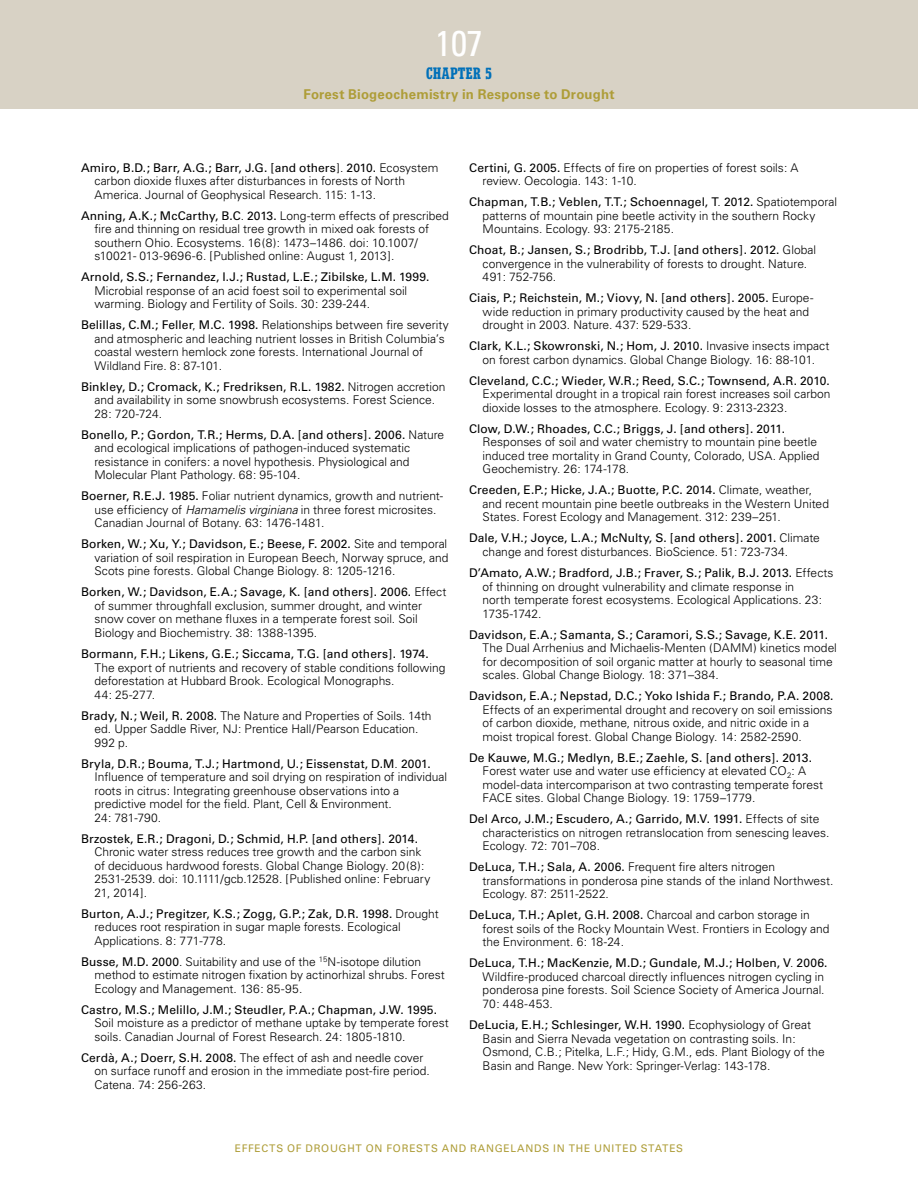
<style>
.page{position:relative;width:918px;height:1188px;background:#fff}
.page>*{position:absolute;margin:0;border:0;box-sizing:border-box;transform-origin:0 0}
.t1{font:condensed 36px "Univers";color:#fff}
.t2{font:16.5px "Cutright WF";color:#0070b9}
.t3{font:700 13.5px "Univers";letter-spacing:.015em;color:#ae9d38}
.litcites{font:300 12px/13.5px "Univers";color:#000}
.t4{font:10.5px "Univers";letter-spacing:.075em;color:#ae9d38}
.s1{font-weight:400}
.s2{font-style:italic}
</style>
<div class="page">
<div style="left:0;top:0;width:918px;height:109px;background:#d8d2c5"></div>
<h1 class="t1" style="left:435px;top:20px;width:49px">107</h1>
<h2 class="t2" style="left:426px;top:65px;width:67px">CHAPTER 5</h2>
<p class="t3" style="left:303px;top:86px;width:313px">Forest Biogeochemistry in Response to Drought</p>
<p class="litcites" style="left:94px;top:161px;width:345px;text-indent:-14px"><span class="s1">Amiro, B.D.; Barr, A.G.; Barr, J.G. [and others</span>]. <span class="s1">2010.</span> Ecosystem carbon dioxide fluxes after disturbances in forests of North<br>America. Journal of Geophysical Research. 115: 1-13.</p>
<p class="litcites" style="left:94px;top:209px;width:356px;text-indent:-14px"><span class="s1">Anning, A.K.; McCarthy, B.C</span>. <span class="s1">2013.</span> Long-term effects of prescribed fire and thinning on residual tree growth in mixed oak forests of southern Ohio. Ecosystems. 16(8): 1473–1486. doi: 10.1007/ s10021- 013-9696-6. [Published online: August 1, 2013].</p>
<p class="litcites" style="left:94px;top:270px;width:336px;text-indent:-14px"><span class="s1">Arnold, S.S.; Fernandez, I.J.; Rustad, L.E.; Zibilske, L.M. 1999.<br></span>Microbial response of an acid foest soil to experimental soil warming. Biology and Fertility of Soils. 30: 239-244.</p>
<p class="litcites" style="left:94px;top:318px;width:356px;text-indent:-14px"><span class="s1">Belillas, C.M.; Feller</span>, <span class="s1">M.C. 1998.</span> Relationships between fire severity and atmospheric and leaching nutrient losses in British Columbia’s coastal western hemlock zone forests. International Journal of Wildland Fire. 8: 87-101.</p>
<p class="litcites" style="left:94px;top:380px;width:352px;text-indent:-14px"><span class="s1">Binkley, D.; Cromack, K.; Fredriksen, R.L. 1982.</span> Nitrogen accretion and availability in some snowbrush ecosystems. Forest Science.<br>28: 720-724.</p>
<p class="litcites" style="left:94px;top:428px;width:351px;text-indent:-14px"><span class="s1">Bonello, P.; Gordon, T.R.; Herms, D.A. [and others]. 2006.</span> Nature and ecological implications of pathogen-induced systematic resistance in conifers: a novel hypothesis. Physiological and Molecular Plant Pathology. 68: 95-104.</p>
<p class="litcites" style="left:94px;top:489px;width:350px;text-indent:-14px"><span class="s1">Boerner, R.E.J. 1985.</span> Foliar nutrient dynamics, growth and nutrient&shy;use efficiency of <span class="s2">Hamamelis virginiana</span> in three forest microsites.<br>Canadian Journal of Botany. 63: 1476-1481.</p>
<p class="litcites" style="left:94px;top:537px;width:356px;text-align:justify;text-indent:-14px"><span class="s1">Borken, W.; Xu, Y.; Davidson, E.; Beese, F. 2002.</span> Site and temporal variation of soil respiration in European Beech, Norway spruce, and Scots pine forests. Global Change Biology. 8: 1205-1216.</p>
<p class="litcites" style="left:94px;top:586px;width:353px;text-indent:-14px"><span class="s1">Borken, W.; Davidson, E.A.; Savage, K. [and others]. 2006.</span> Effect of summer throughfall exclusion, summer drought, and winter snow cover on methane fluxes in a temperate forest soil. Soil Biology and Biochemistry. 38: 1388-1395.</p>
<p class="litcites" style="left:94px;top:647px;width:353px;text-indent:-14px"><span class="s1">Bormann, F.H.; Likens, G.E.; Siccama, T.G. [and others]. 1974.<br></span>The export of nutrients and recovery of stable conditions following deforestation at Hubbard Brook. Ecological Monographs.<br>44: 25-277.</p>
<p class="litcites" style="left:94px;top:709px;width:339px;text-indent:-14px"><span class="s1">Brady, N.; Weil, R. 2008.</span> The Nature and Properties of Soils<span class="s2">.</span> 14th ed. Upper Saddle River, NJ: Prentice Hall/Pearson Education.<br>992 p.</p>
<p class="litcites" style="left:94px;top:757px;width:354px;text-indent:-14px"><span class="s1">Bryla, D.R.; Bouma, T.J.; Hartmond, U.; Eissenstat, D.M</span>. <span class="s1">2001.<br></span>Influence of temperature and soil drying on respiration of individual roots in citrus: Integrating greenhouse observations into a predictive model for the field. Plant, Cell &amp; Environment.<br>24: 781-790.</p>
<p class="litcites" style="left:94px;top:832px;width:337px;text-indent:-14px"><span class="s1">Brzostek, E.R.; Dragoni, D.; Schmid, H.P. [and others]. 2014.<br></span>Chronic water stress reduces tree growth and the carbon sink of deciduous hardwood forests. Global Change Biology. 20(8):<br>2531-2539. doi: 10.1111/gcb.12528. [Published online: February 21, 2014].</p>
<p class="litcites" style="left:94px;top:907px;width:346px;text-indent:-14px"><span class="s1">Burton, A.J.; Pregitzer, K.S.; Zogg, G.P.; Zak, D.R. 1998.</span> Drought reduces root respiration in sugar maple forests. Ecological<br>Applications. 8: 771-778.</p>
<p class="litcites" style="left:94px;top:955px;width:352px;text-indent:-14px"><span class="s1">Busse, M.D. 2000</span>. Suitability and use of the <sup>15</sup>N-isotope dilution method to estimate nitrogen fixation by actinorhizal shrubs. Forest<br>Ecology and Management. 136: 85-95.</p>
<p class="litcites" style="left:94px;top:1003px;width:356px;text-indent:-14px"><span class="s1">Castro, M.S.; Melillo, J.M.; Steudler, P.A.; Chapman, J.W. 1995.<br></span>Soil moisture as a predictor of methane uptake by temperate forest soils. Canadian Journal of Forest Research. 24: 1805-1810.</p>
<p class="litcites" style="left:94px;top:1051px;width:337px;text-indent:-14px"><span class="s1">Cerdà, A.; Doerr, S.H. 2008.</span> The effect of ash and needle cover on surface runoff and erosion in the immediate post-fire period.<br>Catena. 74: 256-263.</p>
<p class="litcites" style="left:483px;top:161px;width:318px;text-indent:-14px"><span class="s1">Certini, G. 2005.</span> Effects of fire on properties of forest soils: A review. Oecologia. 143: 1-10.</p>
<p class="litcites" style="left:483px;top:195px;width:356px;text-indent:-14px"><span class="s1">Chapman, T.B.; Veblen, T.T.; Schoennagel, T</span>. <span class="s1">2012.</span> Spatiotemporal patterns of mountain pine beetle activity in the southern Rocky<br>Mountains. Ecology. 93: 2175-2185.</p>
<p class="litcites" style="left:483px;top:243px;width:335px;text-indent:-14px"><span class="s1">Choat, B.; Jansen, S.; Brodribb, T.J. [and others]. 2012.</span> Global convergence in the vulnerability of forests to drought. Nature.<br>491: 752-756.</p>
<p class="litcites" style="left:483px;top:291px;width:332px;text-indent:-14px"><span class="s1">Ciais, P.; Reichstein, M.; Viovy, N. [and others]. 2005.</span> Europe&shy;wide reduction in primary productivity caused by the heat and drought in 2003. Nature. 437: 529-533.</p>
<p class="litcites" style="left:469px;top:339px;width:362px;text-align:center"><span class="s1">Clark, K.L.; Skowronski, N.; Hom, J. 2010.</span> Invasive insects impact on forest carbon dynamics. Global Change Biology. 16: 88-101.</p>
<p class="litcites" style="left:483px;top:374px;width:350px;text-align:justify;text-indent:-13px"><span class="s1">Cleveland, C.C.; Wieder, W.R.; Reed, S.C.; Townsend, A.R. 2010.<br></span>Experimental drought in a tropical rain forest increases soil carbon dioxide losses to the atmosphere. Ecology. 9: 2313-2323.</p>
<p class="litcites" style="left:483px;top:422px;width:339px;text-indent:-14px"><span class="s1">Clow, D.W.; Rhoades, C.C.; Briggs, J. [and others]. 2011.<br></span>Responses of soil and water chemistry to mountain pine beetle induced tree mortality in Grand County, Colorado, USA. Applied Geochemistry. 26: 174-178.</p>
<p class="litcites" style="left:483px;top:483px;width:348px;text-indent:-14px"><span class="s1">Creeden, E.P.; Hicke, J.A.; Buotte, P.C. 2014.</span> Climate, weather, and recent mountain pine beetle outbreaks in the Western United<br>States. Forest Ecology and Management. 312: 239–251.</p>
<p class="litcites" style="left:483px;top:532px;width:339px;text-indent:-14px"><span class="s1">Dale, V.H.; Joyce, L.A.; McNulty, S. [and others]. 2001.</span> Climate change and forest disturbances. BioScience. 51: 723-734.</p>
<p class="litcites" style="left:483px;top:566px;width:352px;text-indent:-14px"><span class="s1">D’Amato, A.W.; Bradford, J.B.; Fraver, S.; Palik, B.J. 2013.</span> Effects of thinning on drought vulnerability and climate response in<br>north temperate forest ecosystems. Ecological Applications. 23:<br>1735-1742.</p>
<p class="litcites" style="left:483px;top:628px;width:356px;text-indent:-13px"><span class="s1">Davidson, E.A.; Samanta, S.; Caramori, S.S.; Savage, K.E. 2011.<br></span>The Dual Arrhenius and Michaelis-Menten (DAMM) kinetics model for decomposition of soil organic matter at hourly to seasonal time scales. Global Change Biology. 18: 371–384.</p>
<p class="litcites" style="left:483px;top:689px;width:352px;text-indent:-14px"><span class="s1">Davidson, E.A.; Nepstad, D.C.; Yoko Ishida F.; Brando, P.A. 2008.<br></span>Effects of an experimental drought and recovery on soil emissions of carbon dioxide, methane, nitrous oxide, and nitric oxide in a moist tropical forest. Global Change Biology. 14: 2582-2590.</p>
<p class="litcites" style="left:483px;top:751px;width:342px;text-indent:-14px"><span class="s1">De Kauwe, M.G.; Medlyn, B.E.; Zaehle, S. [and others]. 2013.<br></span>Forest water use and water use efficiency at elevated CO<sub>2</sub>: A model-data intercomparison at two contrasting temperate forest FACE sites. Global Change Biology. 19: 1759–1779.</p>
<p class="litcites" style="left:483px;top:812px;width:348px;text-indent:-14px"><span class="s1">Del Arco, J.M.; Escudero, A.; Garrido, M.V. 1991.</span> Effects of site characteristics on nitrogen retranslocation from senescing leaves.<br>Ecology. 72: 701–708.</p>
<p class="litcites" style="left:483px;top:860px;width:352px;text-indent:-14px"><span class="s1">DeLuca, T.H.; Sala, A. 2006.</span> Frequent fire alters nitrogen transformations in ponderosa pine stands of the inland Northwest.<br>Ecology. 87: 2511-2522.</p>
<p class="litcites" style="left:483px;top:908px;width:348px;text-indent:-14px"><span class="s1">DeLuca, T.H.; Aplet, G.H. 2008.</span> Charcoal and carbon storage in forest soils of the Rocky Mountain West. Frontiers in Ecology and the Environment. 6: 18-24.</p>
<p class="litcites" style="left:483px;top:956px;width:346px;text-indent:-14px"><span class="s1">DeLuca, T.H.; MacKenzie, M.D.; Gundale, M.J.; Holben, V</span>. <span class="s1">2006.<br></span>Wildfire-produced charcoal directly influences nitrogen cycling in ponderosa pine forests. Soil Science Society of America Journal.<br>70: 448-453.</p>
<p class="litcites" style="left:483px;top:1018px;width:344px;text-indent:-14px"><span class="s1">DeLucia, E.H.; Schlesinger, W.H. 1990.</span> Ecophysiology of Great Basin and Sierra Nevada vegetation on contrasting soils. In:<br>Osmond, C.B.; Pitelka, L.F.; Hidy, G.M., eds. Plant Biology of the Basin and Range. New York: Springer-Verlag: 143-178.</p>
<p class="t4" style="left:235px;top:1142px;width:450px">EFFECTS OF DROUGHT ON FORESTS AND RANGELANDS IN THE UNITED STATES</p>
</div>
